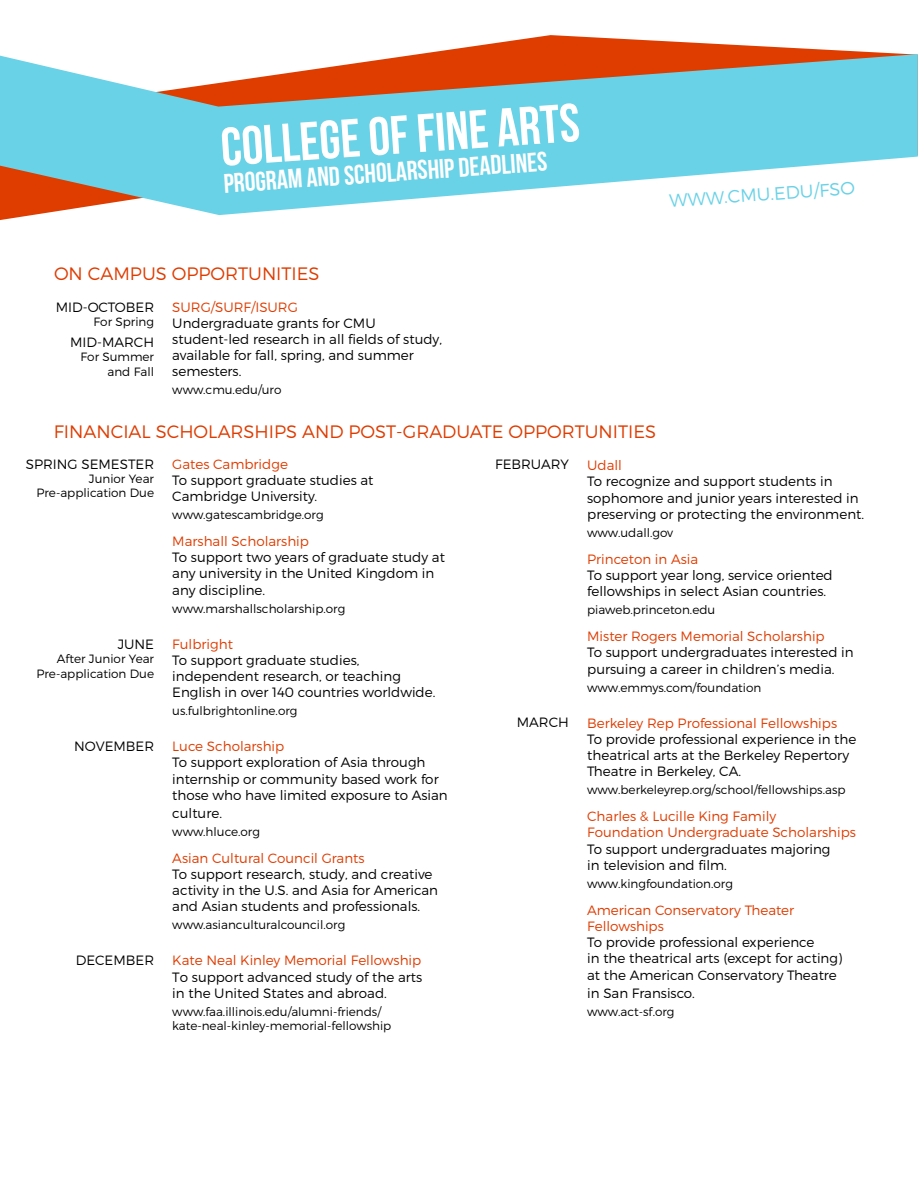
<style>
.page{position:relative;width:918px;height:1188px;background:#fff}
.page>*{position:absolute;margin:0;border:0;box-sizing:border-box;transform-origin:0 0}
.t1{font:54px "Bebas Neue";color:#fff}
.t2{font:27px "Bebas Neue";color:#fff}
.t3{font:300 18px "Montserrat";color:#df3c00}
.t4{font:300 18px "Montserrat";color:#69d2e7}
.t5{font:300 13.5px/16.2px "Montserrat";color:#000}
.t6{font:300 13.5px/16.2px "Montserrat";color:#df3c00}
.t7{font:300 12px/14.4px "Montserrat";color:#000;text-align:right}
</style>
<div class="page">
<svg style="left:0;top:35px;width:906px;height:185px"></svg>
<svg style="left:0;top:54px;width:918px;height:161px;fill:#69d2e7"></svg>
<h1 class="t1" style="left:219px;top:118px;width:361px;rotate:-4deg">COLLEGE OF FINE ARTs</h1>
<h2 class="t2" style="left:223px;top:169px;width:326px;rotate:-4deg">program and Scholarship deadlines</h2>
<h3 class="t3" style="left:54px;top:263px;width:267px">ON CAMPUS OPPORTUNITIES</h3>
<p class="t5" style="left:56px;top:299px;width:100px">MID-OCTOBER</p>
<p class="t7" style="left:94px;top:314px;width:62px">For Spring</p>
<p class="t5" style="left:70px;top:334px;width:85px">MID-MARCH</p>
<p class="t7" style="left:81px;top:350px;width:75px">For Summer and Fall</p>
<p class="t6" style="left:172px;top:299px;width:127px">SURG/SURF/ISURG</p>
<p class="t5" style="left:172px;top:315px;width:271px">Undergraduate grants for CMU student-led research in all fields of study, available for fall, spring, and summer semesters.</p>
<p class="t7" style="left:172px;top:383px;width:111px">www.cmu.edu/uro</p>
<h3 class="t4" style="left:669px;top:190px;width:187px;rotate:-4deg">WWW.CMU.EDU/FSO</h3>
<h3 class="t3" style="left:54px;top:420px;width:604px">FINANCIAL SCHOLARSHIPS AND POST-GRADUATE OPPORTUNITIES</h3>
<p class="t6" style="left:172px;top:456px;width:117px">Gates Cambridge</p>
<p class="t5" style="left:172px;top:472px;width:203px">To support graduate studies at<br>Cambridge University.</p>
<p class="t7" style="left:172px;top:507px;width:153px">www.gatescambridge.org</p>
<p class="t6" style="left:172px;top:533px;width:138px">Marshall Scholarship</p>
<p class="t5" style="left:172px;top:549px;width:274px">To support two years of graduate study at any university in the United Kingdom in any discipline.</p>
<p class="t7" style="left:172px;top:601px;width:175px">www.marshallscholarship.org</p>
<p class="t6" style="left:172px;top:636px;width:62px">Fulbright</p>
<p class="t5" style="left:172px;top:652px;width:265px">To support graduate studies, independent research, or teaching<br>English in over 140 countries worldwide.</p>
<p class="t7" style="left:172px;top:704px;width:127px">us.fulbrightonline.org</p>
<p class="t6" style="left:172px;top:738px;width:114px">Luce Scholarship</p>
<p class="t5" style="left:172px;top:754px;width:277px">To support exploration of Asia through internship or community based work for those who have limited exposure to Asian</p>
<p class="t5" style="left:172px;top:805px;width:51px">culture.</p>
<p class="t7" style="left:172px;top:824px;width:89px">www.hluce.org</p>
<p class="t6" style="left:172px;top:850px;width:194px">Asian Cultural Council Grants</p>
<p class="t5" style="left:172px;top:866px;width:267px">To support research, study, and creative activity in the U.S. and Asia for American and Asian students and professionals.</p>
<p class="t7" style="left:172px;top:918px;width:175px">www.asianculturalcouncil.org</p>
<p class="t6" style="left:172px;top:952px;width:251px">Kate Neal Kinley Memorial Fellowship</p>
<p class="t5" style="left:172px;top:969px;width:251px">To support advanced study of the arts in the United States and abroad.</p>
<p class="t7" style="left:172px;top:1004px;width:221px;text-align:left">www.faa.illinois.edu/alumni-friends/ kate-neal-kinley-memorial-fellowship</p>
<p class="t5" style="left:26px;top:456px;width:130px">SPRING SEMESTER</p>
<p class="t7" style="left:36px;top:471px;width:119px">Junior Year<br>Pre-application Due</p>
<p class="t5" style="left:495px;top:456px;width:75px">FEBRUARY</p>
<p class="t6" style="left:587px;top:457px;width:36px">Udall</p>
<p class="t5" style="left:587px;top:473px;width:278px">To recognize and support students in sophomore and junior years interested in preserving or protecting the environment.</p>
<p class="t7" style="left:587px;top:525px;width:88px">www.udall.gov</p>
<p class="t6" style="left:587px;top:551px;width:113px">Princeton in Asia</p>
<p class="t5" style="left:587px;top:567px;width:247px">To support year long, service oriented fellowships in select Asian countries.</p>
<p class="t7" style="left:587px;top:603px;width:130px">piaweb.princeton.edu</p>
<p class="t6" style="left:587px;top:628px;width:239px">Mister Rogers Memorial Scholarship</p>
<p class="t5" style="left:587px;top:644px;width:268px">To support undergraduates interested in pursuing a career in children’s media.</p>
<p class="t7" style="left:587px;top:680px;width:176px">www.emmys.com/foundation</p>
<p class="t6" style="left:587px;top:715px;width:251px">Berkeley Rep Professional Fellowships</p>
<p class="t5" style="left:587px;top:731px;width:271px">To provide professional experience in the theatrical arts at the Berkeley Repertory<br>Theatre in Berkeley, CA.</p>
<p class="t7" style="left:587px;top:783px;width:260px">www.berkeleyrep.org/school/fellowships.asp</p>
<p class="t6" style="left:587px;top:808px;width:270px">Charles &amp; Lucille King Family<br>Foundation Undergraduate Scholarships</p>
<p class="t5" style="left:587px;top:841px;width:245px">To support undergraduates majoring in television and film.</p>
<p class="t7" style="left:587px;top:876px;width:147px">www.kingfoundation.org</p>
<p class="t6" style="left:587px;top:902px;width:209px">American Conservatory Theater<br>Fellowships</p>
<p class="t5" style="left:587px;top:934px;width:257px">To provide professional experience<br>in the theatrical arts (except for acting) at the American Conservatory Theatre</p>
<p class="t5" style="left:587px;top:984px;width:109px">in San Fransisco.</p>
<p class="t7" style="left:587px;top:1004px;width:89px">www.act-sf.org</p>
<p class="t5" style="left:118px;top:636px;width:38px">JUNE</p>
<p class="t7" style="left:36px;top:651px;width:119px">After Junior Year<br>Pre-application Due</p>
<p class="t5" style="left:517px;top:714px;width:54px">MARCH</p>
<p class="t5" style="left:74px;top:738px;width:82px">NOVEMBER</p>
<p class="t5" style="left:76px;top:952px;width:80px">DECEMBER</p>
</div>
